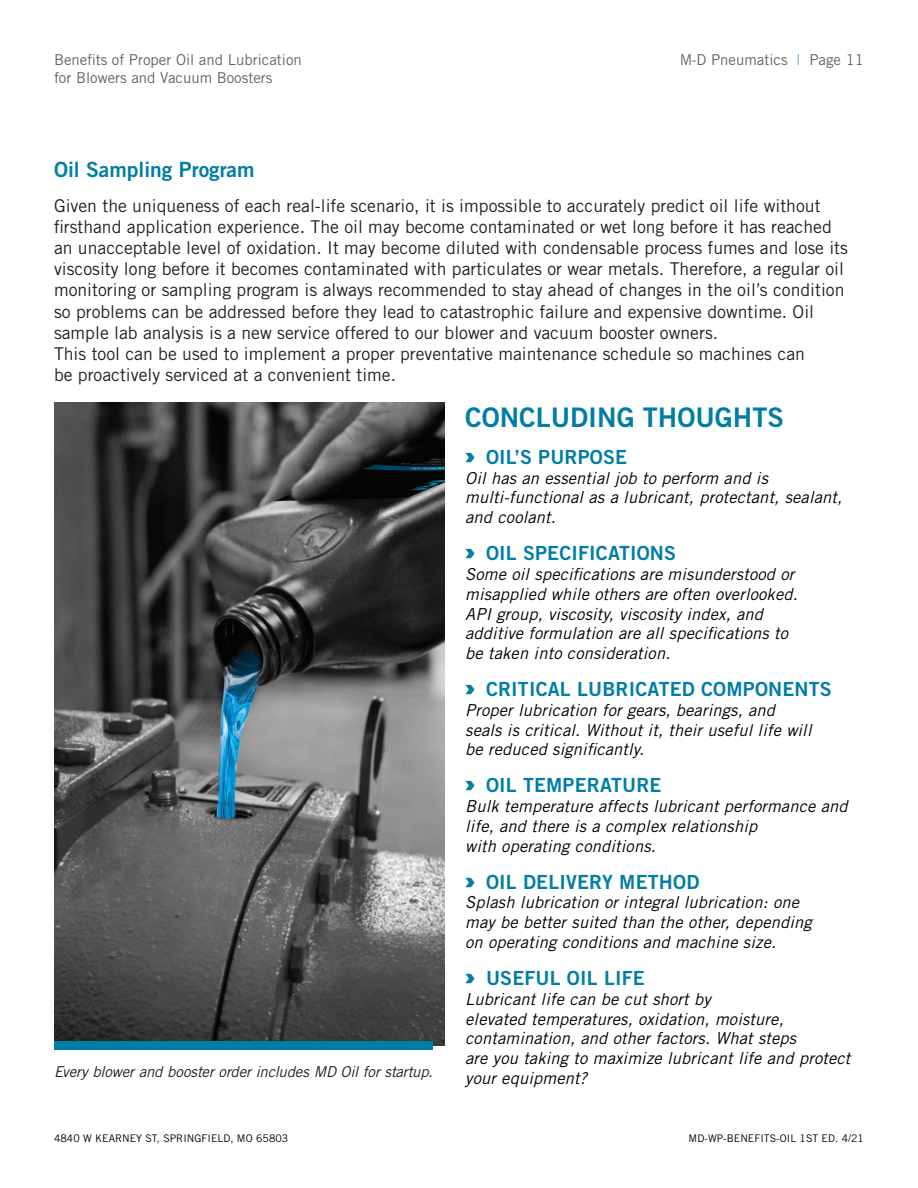
<style>
.page{position:relative;width:918px;height:1188px;background:#fff}
.page>*{position:absolute;margin:0;border:0;box-sizing:border-box;transform-origin:0 0}
.t1{font:27px "Trade Gothic LT Std Bd 2";color:#007ea4}
.t2{font:21px "Trade Gothic LT Std Bd 2";color:#007ea4}
.t3{font:19.5px "Trade Gothic LT Std Bd 2";letter-spacing:.01em;color:#007ea4}
.t4{font:17.7px/21.1px "Trade Gothic LT Std";color:#231f20}
.t5{font:italic 16.5px/19.8px "Trade Gothic LT Std";letter-spacing:.01em;color:#000}
.t6{font:15px "Trade Gothic LT Std";color:#231f20}
.t7{font:italic 15px "Trade Gothic LT Std";letter-spacing:-.01em;color:#231f20}
.t8{font:10.5px "Trade Gothic LT Std";letter-spacing:.005em;color:#000}
.s1{color:#007ea4}
</style>
<div class="page">
<img style="left:54px;top:403px;width:391px;height:642px">
<div style="left:54px;top:1041px;width:379px;height:9px;background:#007ea4"></div>
<p class="t6" style="left:54px;top:50px;width:249px">Benefits of Proper Oil and Lubrication</p>
<p class="t6" style="left:679px;top:50px;width:186px">M-D Pneumatics <span class="s1">|</span> Page 11</p>
<p class="t6" style="left:54px;top:68px;width:220px">for Blowers and Vacuum Boosters</p>
<p class="t2" style="left:54px;top:157px;width:202px">Oil Sampling Program</p>
<p class="t4" style="left:54px;top:195px;width:796px">Given the uniqueness of each real-life scenario, it is impossible to accurately predict oil life without firsthand application experience. The oil may become contaminated or wet long before it has reached an unacceptable level of oxidation. It may become diluted with condensable process fumes and lose its viscosity long before it becomes contaminated with particulates or wear metals. Therefore, a regular oil monitoring or sampling program is always recommended to stay ahead of changes in the oil’s condition so problems can be addressed before they lead to catastrophic failure and expensive downtime. Oil sample lab analysis is a new service offered to our blower and vacuum booster owners.<br>This tool can be used to implement a proper preventative maintenance schedule so machines can<br>be proactively serviced at a convenient time.</p>
<h1 class="t1" style="left:465px;top:401px;width:320px">CONCLUDING THOUGHTS</h1>
<p class="t3" style="left:465px;top:445px;width:163px">• OIL’S PURPOSE</p>
<p class="t5" style="left:465px;top:468px;width:379px">Oil has an essential job to perform and is multi-functional as a lubricant, protectant, sealant, and coolant.</p>
<p class="t3" style="left:465px;top:541px;width:212px">• OIL SPECIFICATIONS</p>
<p class="t5" style="left:465px;top:564px;width:334px">Some oil specifications are misunderstood or misapplied while others are often overlooked.<br>API group, viscosity, viscosity index, and additive formulation are all specifications to be taken into consideration.</p>
<p class="t3" style="left:465px;top:677px;width:368px">• CRITICAL LUBRICATED COMPONENTS</p>
<p class="t5" style="left:465px;top:700px;width:348px">Proper lubrication for gears, bearings, and seals is critical. Without it, their useful life will be reduced significantly.</p>
<p class="t3" style="left:465px;top:773px;width:198px">• OIL TEMPERATURE</p>
<p class="t5" style="left:465px;top:797px;width:384px">Bulk temperature affects lubricant performance and life, and there is a complex relationship<br>with operating conditions.</p>
<p class="t3" style="left:465px;top:870px;width:236px">• OIL DELIVERY METHOD</p>
<p class="t5" style="left:465px;top:893px;width:348px">Splash lubrication or integral lubrication: one may be better suited than the other, depending on operating conditions and machine size.</p>
<p class="t3" style="left:465px;top:966px;width:181px">• USEFUL OIL LIFE</p>
<p class="t5" style="left:465px;top:989px;width:387px">Lubricant life can be cut short by<br>elevated temperatures, oxidation, moisture, contamination, and other factors. What steps<br>are you taking to maximize lubricant life and protect your equipment?</p>
<p class="t7" style="left:54px;top:1063px;width:380px">Every blower and booster order includes MD Oil for startup.</p>
<p class="t8" style="left:54px;top:1132px;width:236px">4840 W KEARNEY ST, SPRINGFIELD, MO 65803</p>
<p class="t8" style="left:689px;top:1132px;width:177px">MD-WP-BENEFITS-OIL 1ST ED. 4/21</p>
</div>
